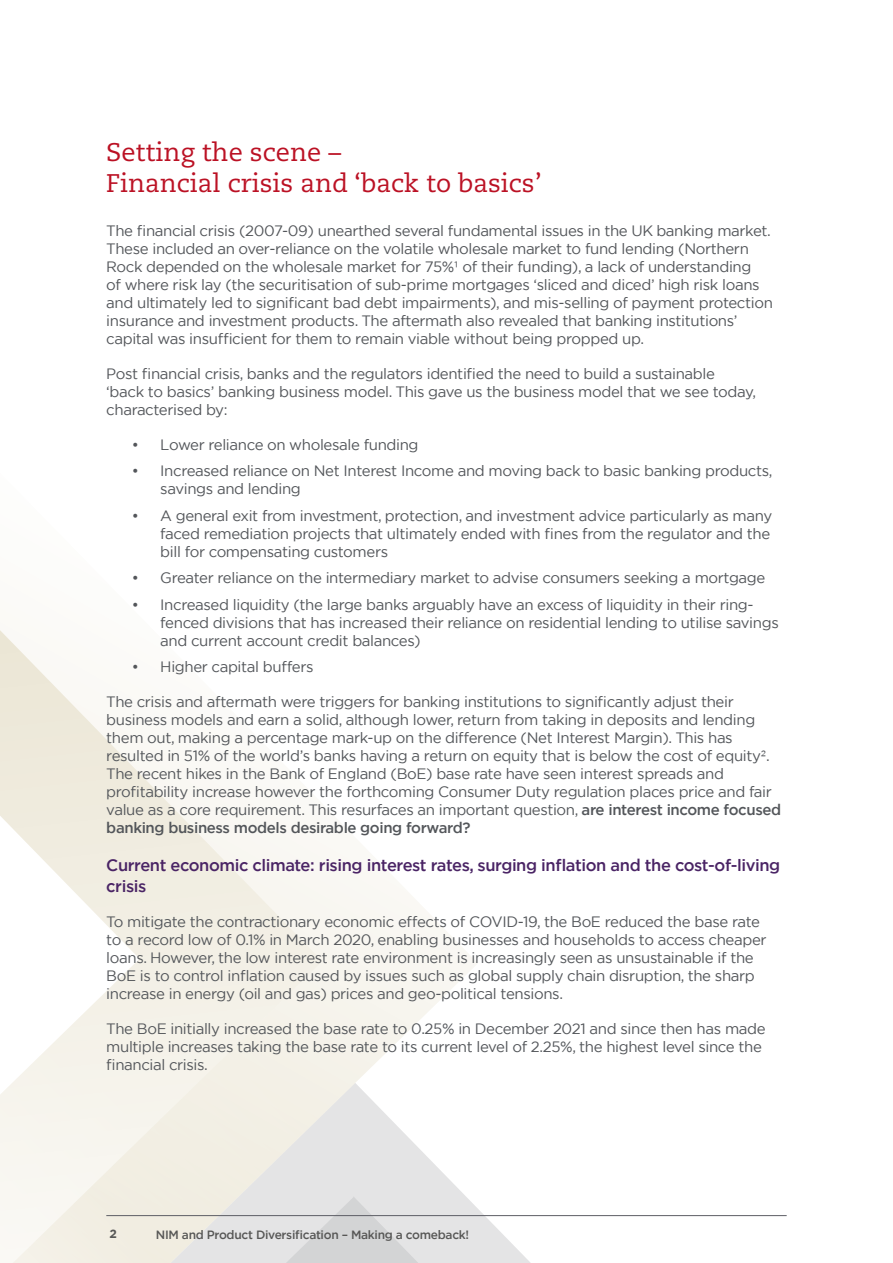
<style>
.page{position:relative;width:893px;height:1263px;background:#fff}
.page>*{position:absolute;margin:0;border:0;box-sizing:border-box;transform-origin:0 0}
.t1{font:25.5px/31.5px "Caecilia LT Std";color:#bb1124}
.t2{font:500 16.5px/21px "Gotham";letter-spacing:-.025em;color:#4a2465}
.t3{font:15px/18px "Gotham";letter-spacing:-.025em;color:#53565a}
.t4{font:500 12px "Gotham";letter-spacing:-.025em;color:#575756}
.t5{font:700 12px "Gotham";color:#575756}
.s1{font-weight:500}
</style>
<div class="page">
<svg style="left:333px;top:850px;width:144px;height:222px"></svg>
<svg style="left:333px;top:1072px;width:437px;height:145px"></svg>
<svg style="left:0;top:630px;width:333px;height:633px"></svg>
<svg style="left:19px;top:1186px;width:632px;height:77px"></svg>
<hr style="left:106px;top:1215px;width:681px;height:1px;background:#5d5e65">
<h1 class="t1" style="left:106px;top:137px;width:437px">Setting the scene –<br>Financial crisis and ‘back to basics’</h1>
<p class="t3" style="left:106px;top:221px;width:668px">The financial crisis (2007-09) unearthed several fundamental issues in the UK banking market.<br>These included an over-reliance on the volatile wholesale market to fund lending (Northern Rock depended on the wholesale market for 75%1 of their funding), a lack of understanding<br>of where risk lay (the securitisation of sub-prime mortgages ‘sliced and diced’ high risk loans and ultimately led to significant bad debt impairments), and mis-selling of payment protection insurance and investment products. The aftermath also revealed that banking institutions’ capital was insufficient for them to remain viable without being propped up.</p>
<p class="t3" style="left:106px;top:364px;width:651px">Post financial crisis, banks and the regulators identified the need to build a sustainable ‘back to basics’ banking business model. This gave us the business model that we see today, characterised by:</p>
<p class="t3" style="left:132px;top:435px;width:288px">• Lower reliance on wholesale funding</p>
<p class="t3" style="left:160px;top:462px;width:614px;text-indent:-28px">• Increased reliance on Net Interest Income and moving back to basic banking products, savings and lending</p>
<p class="t3" style="left:160px;top:506px;width:613px;text-indent:-28px">• A general exit from investment, protection, and investment advice particularly as many faced remediation projects that ultimately ended with fines from the regulator and the bill for compensating customers</p>
<p class="t3" style="left:132px;top:569px;width:635px">• Greater reliance on the intermediary market to advise consumers seeking a mortgage</p>
<p class="t3" style="left:160px;top:595px;width:620px;text-indent:-28px">• Increased liquidity (the large banks arguably have an excess of liquidity in their ring&shy;fenced divisions that has increased their reliance on residential lending to utilise savings and current account credit balances)</p>
<p class="t3" style="left:132px;top:658px;width:183px">• Higher capital buffers</p>
<p class="t3" style="left:106px;top:693px;width:676px">The crisis and aftermath were triggers for banking institutions to significantly adjust their business models and earn a solid, although lower, return from taking in deposits and lending them out, making a percentage mark-up on the difference (Net Interest Margin). This has resulted in 51% of the world’s banks having a return on equity that is below the cost of equity2.<br>The recent hikes in the Bank of England (BoE) base rate have seen interest spreads and profitability increase however the forthcoming Consumer Duty regulation places price and fair value as a core requirement. This resurfaces an important question, <span class="s1">are interest income focused banking business models desirable going forward?</span></p>
<p class="t2" style="left:106px;top:855px;width:675px">Current economic climate: rising interest rates, surging inflation and the cost-of-living crisis</p>
<p class="t3" style="left:106px;top:913px;width:662px">To mitigate the contractionary economic effects of COVID-19, the BoE reduced the base rate to a record low of 0.1% in March 2020, enabling businesses and households to access cheaper loans. However, the low interest rate environment is increasingly seen as unsustainable if the BoE is to control inflation caused by issues such as global supply chain disruption, the sharp increase in energy (oil and gas) prices and geo-political tensions.</p>
<p class="t3" style="left:106px;top:1020px;width:661px">The BoE initially increased the base rate to 0.25% in December 2021 and since then has made multiple increases taking the base rate to its current level of 2.25%, the highest level since the financial crisis.</p>
<p class="t5" style="left:110px;top:1226px;width:9px">2</p>
<p class="t4" style="left:156px;top:1227px;width:315px">NIM and Product Diversification – Making a comeback!</p>
</div>
